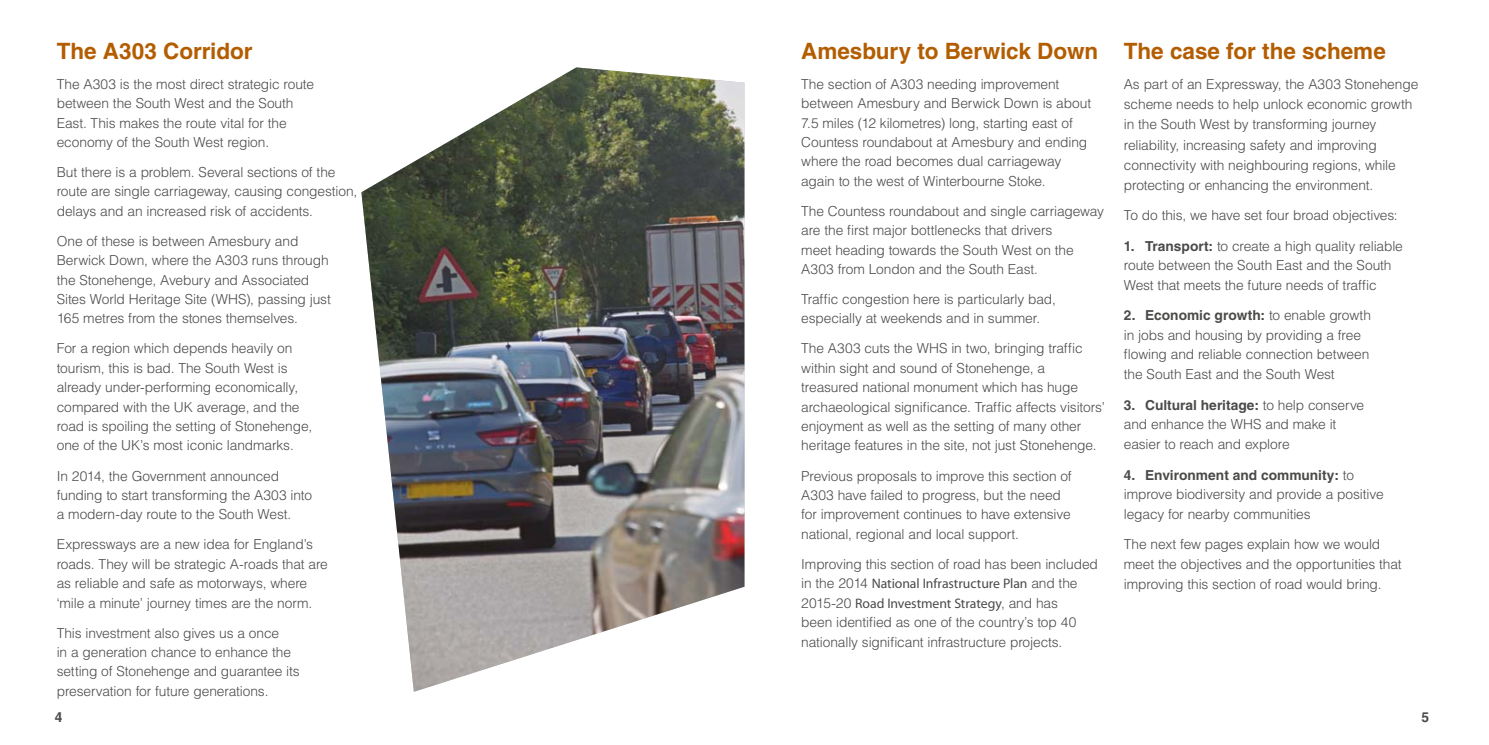
<style>
.page{position:relative;width:1489px;height:745px;background:#fff}
.page>*{position:absolute;margin:0;border:0;box-sizing:border-box;transform-origin:0 0}
.t1{font:700 22.5px "Helvetica LT Std";color:#b35d00}
.t2{font:300 13.75px/19.4px "Helvetica LT Std";letter-spacing:-.01em;color:#4a4a49}
.t3{font:13.75px/19.4px "Myriad Pro";letter-spacing:-.005em;color:#4a4a49}
.t4{font:700 13.75px "Helvetica LT Std";color:#4a4a49}
.s1{font-family:"Helvetica LT Std";font-weight:300}
.s2{font-weight:700}
</style>
<div class="page">
<img style="left:361px;top:67px;width:383px;height:624px">
<h1 class="t1" style="left:57px;top:37px;width:197px">The A303 Corridor</h1>
<p class="t2" style="left:57px;top:74px;width:259px">The A303 is the most direct strategic route between the South West and the South East. This makes the route vital for the economy of the South West region.</p>
<p class="t2" style="left:57px;top:162px;width:302px">But there is a problem. Several sections of the route are single carriageway, causing congestion, delays and an increased risk of accidents.</p>
<p class="t2" style="left:57px;top:231px;width:275px">One of these is between Amesbury and Berwick Down, where the A303 runs through the Stonehenge, Avebury and Associated Sites World Heritage Site (WHS), passing just 165 metres from the stones themselves.</p>
<p class="t2" style="left:57px;top:338px;width:257px">For a region which depends heavily on tourism, this is bad. The South West is already under-performing economically, compared with the UK average, and the road is spoiling the setting of Stonehenge, one of the UK’s most iconic landmarks.</p>
<p class="t2" style="left:57px;top:465px;width:257px">In 2014, the Government announced funding to start transforming the A303 into a modern-day route to the South West.</p>
<p class="t2" style="left:57px;top:534px;width:273px">Expressways are a new idea for England’s roads. They will be strategic A-roads that are as reliable and safe as motorways, where ‘mile a minute’ journey times are the norm.</p>
<p class="t2" style="left:57px;top:622px;width:244px">This investment also gives us a once<br>in a generation chance to enhance the setting of Stonehenge and guarantee its preservation for future generations.</p>
<h1 class="t1" style="left:801px;top:37px;width:298px">Amesbury to Berwick Down</h1>
<p class="t2" style="left:801px;top:74px;width:291px">The section of A303 needing improvement between Amesbury and Berwick Down is about 7.5 miles (12 kilometres) long, starting east of Countess roundabout at Amesbury and ending where the road becomes dual carriageway again to the west of Winterbourne Stoke.</p>
<p class="t2" style="left:801px;top:201px;width:304px">The Countess roundabout and single carriageway are the first major bottlenecks that drivers<br>meet heading towards the South West on the A303 from London and the South East.</p>
<p class="t2" style="left:801px;top:289px;width:256px">Traffic congestion here is particularly bad, especially at weekends and in summer.</p>
<p class="t2" style="left:801px;top:338px;width:305px">The A303 cuts the WHS in two, bringing traffic within sight and sound of Stonehenge, a treasured national monument which has huge archaeological significance. Traffic affects visitors’ enjoyment as well as the setting of many other heritage features in the site, not just Stonehenge.</p>
<p class="t2" style="left:801px;top:465px;width:272px">Previous proposals to improve this section of A303 have failed to progress, but the need for improvement continues to have extensive national, regional and local support.</p>
<p class="t2" style="left:801px;top:553px;width:298px">Improving this section of road has been included</p>
<p class="t3" style="left:801px;top:573px;width:278px"><span class="s1">in the 2014</span> National Infrastructure Plan <span class="s1">and the<br>2015-20</span> Road Investment Strategy<span class="s1">, and has</span></p>
<p class="t2" style="left:801px;top:611px;width:276px;line-height:20px">been identified as one of the country’s top 40 nationally significant infrastructure projects.</p>
<h1 class="t1" style="left:1123px;top:37px;width:263px">The case for the scheme</h1>
<p class="t2" style="left:1123px;top:74px;width:296px;line-height:20px">As part of an Expressway, the A303 Stonehenge scheme needs to help unlock economic growth in the South West by transforming journey reliability, increasing safety and improving connectivity with neighbouring regions, while protecting or enhancing the environment.</p>
<p class="t2" style="left:1123px;top:205px;width:275px">To do this, we have set four broad objectives:</p>
<p class="t2" style="left:1123px;top:236px;width:280px"><span class="s2">1. Transport:</span> to create a high quality reliable route between the South East and the South<br>West that meets the future needs of traffic</p>
<p class="t2" style="left:1123px;top:305px;width:249px"><span class="s2">2. Economic growth:</span> to enable growth in jobs and housing by providing a free flowing and reliable connection between the South East and the South West</p>
<p class="t2" style="left:1123px;top:394px;width:242px;line-height:19.8px"><span class="s2">3. Cultural heritage:</span> to help conserve and enhance the WHS and make it easier to reach and explore</p>
<p class="t2" style="left:1123px;top:465px;width:261px;line-height:19.8px"><span class="s2">4. Environment and community:</span> to improve biodiversity and provide a positive legacy for nearby communities</p>
<p class="t2" style="left:1123px;top:534px;width:279px;line-height:19.8px">The next few pages explain how we would meet the objectives and the opportunities that improving this section of road would bring.</p>
<p class="t4" style="left:55px;top:708px;width:9px">4</p>
<p class="t4" style="left:1421px;top:708px;width:9px">5</p>
</div>
